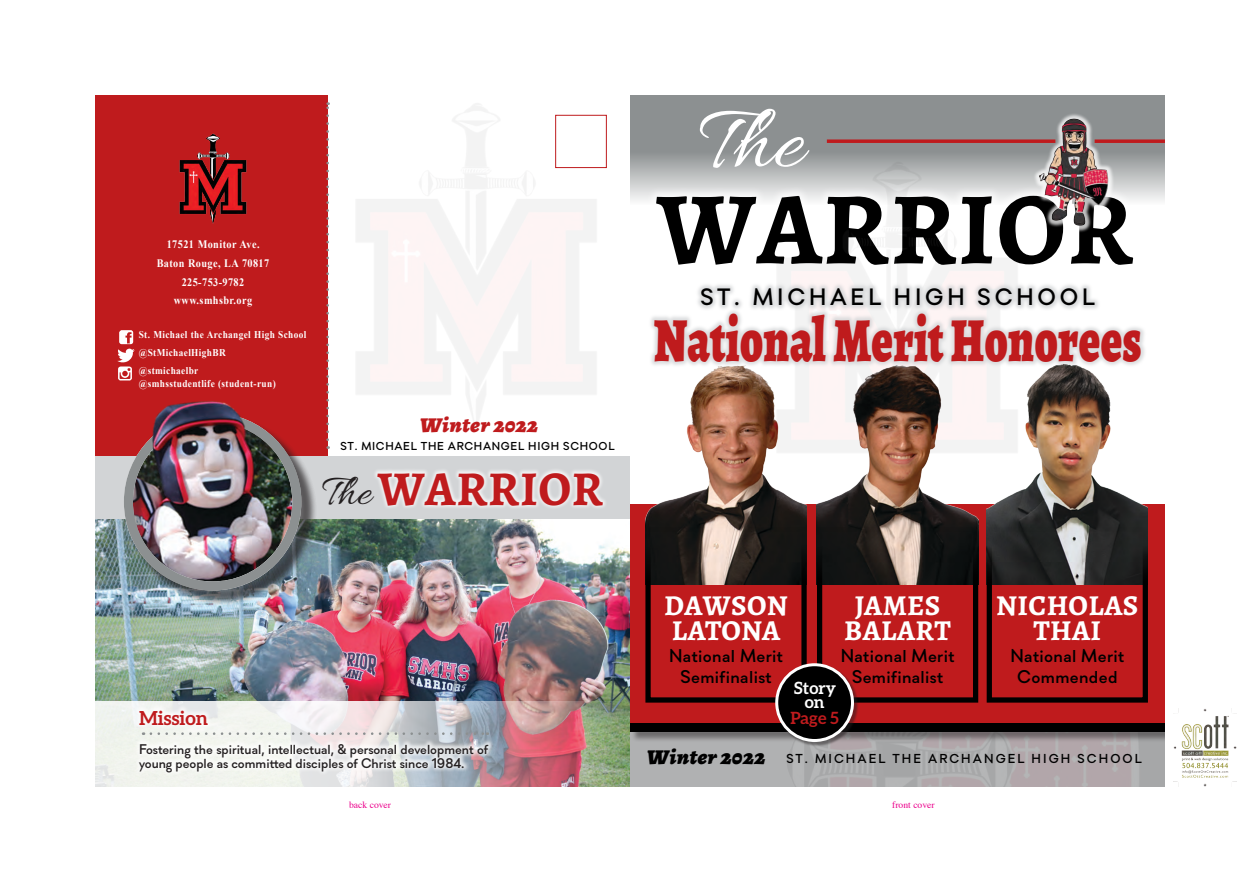
<style>
.page{position:relative;width:1260px;height:882px;background:#fff}
.page>*{position:absolute;margin:0;border:0;box-sizing:border-box;transform-origin:0 0}
.t1{font:700 102.99px "Alegreya";letter-spacing:.01em;color:#000}
.t2{font:93.8px "Allura";color:#fff}
.t3{font:900 63.26px "Alegreya";letter-spacing:.01em;color:#bf1b1d;scale:.71 1}
.t4{font:700 48.74px "Alegreya";letter-spacing:.01em;color:#bf1b1d}
.t5{font:44.36px "Allura";color:#231f20}
.t6{font:700 28.88px "Alegreya";letter-spacing:.01em;color:#fff}
.t7{font:500 23.62px "Soin Sans Pro";letter-spacing:.16em;color:#000}
.t8{font:italic 900 21.26px "Alegreya";letter-spacing:.02em;color:#bf1b1d;scale:1.07 1}
.t9{font:italic 900 21.26px "Alegreya";letter-spacing:.02em;color:#000;scale:1.07 1}
.t10{font:700 19.34px "Aleo";color:#bf1b1d}
.t11{font:500 18.38px "Soin Sans Pro";letter-spacing:.02em;color:#000}
.t12{font:700 16.89px "Aleo";color:#fff}
.t13{font:700 16.89px "Aleo";color:#bf1b1d}
.t14{font:500 14px/14px "Soin Sans Pro";color:#231f20}
.t15{font:500 12.95px "Soin Sans Pro";letter-spacing:.16em;color:#000}
.t16{font:500 11.46px "Soin Sans Pro";letter-spacing:.06em;color:#000}
.t17{font:700 11.38px "Times New Roman";letter-spacing:.04em;color:#fff;scale:.9 1}
.t18{font:700 10.33px "Times New Roman";letter-spacing:.04em;color:#fff;scale:.9 1}
.t19{font:9.62px "Times";color:#ec008c}
</style>
<div class="page">
<img style="left:95px;top:519px;width:535px;height:182px">
<div style="left:79px;top:79px;width:249px;height:378px;background:#bf1b1d"></div>
<svg style="left:326px;top:102px;width:3px;height:338px"></svg>
<img style="left:179px;top:134px;width:68px;height:90px">
<svg style="left:119px;top:330px;width:2px;height:12px"></svg>
<img style="left:118px;top:369px;width:14px;height:12px">
<img style="left:117px;top:342px;width:18px;height:27px">
<div style="left:555px;top:115px;width:52px;height:53px;border:1px solid #bf1b1d"></div>
<img style="left:95px;top:701px;width:535px;height:86px">
<div style="left:134px;top:704px;width:360px;height:74px;background:#fff;opacity:.75"></div>
<svg style="left:151px;top:732px;width:337px;height:3px"></svg>
<div style="left:87px;top:456px;width:543px;height:63px;background:#d2d4d6"></div>
<div style="left:372px;top:467px;width:236px;height:43px;background:#fff;opacity:.75"></div>
<div style="left:630px;top:504px;width:551px;height:247px;background:#bf1b1d"></div>
<svg style="left:630px;top:95px;width:535px;height:106px;background:#949899"></svg>
<img style="left:630px;top:732px;width:536px;height:55px">
<div style="left:631px;top:725px;width:561px;height:18px;background:#231f20;opacity:.49"></div>
<div style="left:630px;top:723px;width:551px;height:9px;background:#000"></div>
<div style="left:645px;top:185px;width:499px;height:91px;background:#fff"></div>
<svg style="left:827px;top:139px;width:206px;height:4px"></svg>
<svg style="left:1116px;top:139px;width:49px;height:4px"></svg>
<img style="left:1033px;top:112px;width:83px;height:114px">
<img style="left:768px;top:160px;width:252px;height:292px">
<div style="left:648px;top:308px;width:499px;height:60px;background:#d2d4d6;opacity:.75"></div>
<div style="left:695px;top:282px;width:406px;height:29px;background:#d2d4d6;opacity:.75"></div>
<img style="left:645px;top:348px;width:162px;height:236px">
<img style="left:817px;top:348px;width:161px;height:236px">
<img style="left:987px;top:348px;width:161px;height:236px">
<div style="left:645px;top:527px;width:162px;height:176px;border:5px solid #000"></div>
<div style="left:817px;top:527px;width:161px;height:176px;border:5px solid #000"></div>
<div style="left:987px;top:527px;width:161px;height:176px;border:5px solid #000"></div>
<div style="left:776px;top:664px;width:83px;height:83px;background:#231f20;opacity:.49"></div>
<div style="left:777px;top:665px;width:76px;height:76px;background:#000;border-radius:50%"></div>
<div style="left:775px;top:663px;width:79px;height:79px;border:3px solid #fff;border-radius:50%"></div>
<div style="left:126px;top:415px;width:191px;height:191px;background:#231f20;opacity:.49"></div>
<div style="left:124px;top:413px;width:177px;height:178px;border:9px solid #8c9091;border-radius:50%"></div>
<img style="left:132px;top:401px;width:134px;height:165px">
<div style="left:55px;top:39px;width:1166px;height:55px;background:#fff"></div>
<div style="left:39px;top:84px;width:55px;height:722px;background:#fff"></div>
<div style="left:1166px;top:63px;width:55px;height:772px;background:#fff"></div>
<img style="left:1173px;top:709px;width:63px;height:77px">
<p class="t17" style="left:167px;top:236px;width:105px">17521 Monitor Ave.</p>
<p class="t17" style="left:157px;top:255px;width:127px">Baton Rouge, LA 70817</p>
<p class="t17" style="left:182px;top:274px;width:71px">225-753-9782</p>
<p class="t17" style="left:174px;top:293px;width:89px">www.smhsbr.org</p>
<p class="t18" style="left:139px;top:328px;width:188px">St. Michael the Archangel High School</p>
<p class="t18" style="left:139px;top:346px;width:98px">@StMichaelHighBR</p>
<p class="t18" style="left:139px;top:363px;width:68px">@stmichaelbr</p>
<p class="t18" style="left:139px;top:377px;width:154px">@smhsstudentlife (student-run)</p>
<p class="t8" style="left:420px;top:411px;width:112px">Winter 2022</p>
<p class="t16" style="left:341px;top:439px;width:276px">ST. MICHAEL THE ARCHANGEL HIGH SCHOOL</p>
<p class="t5" style="left:322px;top:467px;width:51px">The</p>
<p class="t4" style="left:378px;top:457px;width:227px">WARRIOR</p>
<p class="t2" style="left:699px;top:89px;width:106px">The</p>
<p class="t1" style="left:657px;top:163px;width:478px">WARRIOR</p>
<p class="t7" style="left:701px;top:283px;width:396px">ST. MICHAEL HIGH SCHOOL</p>
<p class="t3" style="left:654px;top:297px;width:689px">National Merit Honorees</p>
<p class="t10" style="left:139px;top:707px;width:71px">Mission</p>
<p class="t14" style="left:139px;top:742px;width:351px">Fostering the spiritual, intellectual, &amp; personal development of young people as committed disciples of Christ since 1984.</p>
<p class="t6" style="left:664px;top:587px;width:125px">DAWSON</p>
<p class="t6" style="left:672px;top:612px;width:110px">LATONA</p>
<p class="t11" style="left:669px;top:644px;width:115px">National Merit</p>
<p class="t11" style="left:681px;top:666px;width:93px">Semifinalist</p>
<p class="t6" style="left:855px;top:587px;width:87px">JAMES</p>
<p class="t6" style="left:844px;top:612px;width:108px">BALART</p>
<p class="t11" style="left:841px;top:644px;width:115px">National Merit</p>
<p class="t11" style="left:852px;top:666px;width:93px">Semifinalist</p>
<p class="t12" style="left:794px;top:678px;width:44px">Story</p>
<p class="t12" style="left:805px;top:692px;width:21px">on</p>
<p class="t13" style="left:791px;top:708px;width:50px">Page 5</p>
<p class="t6" style="left:996px;top:587px;width:144px">NICHOLAS</p>
<p class="t6" style="left:1033px;top:612px;width:69px">THAI</p>
<p class="t11" style="left:1010px;top:644px;width:115px">National Merit</p>
<p class="t11" style="left:1017px;top:666px;width:102px">Commended</p>
<p class="t9" style="left:647px;top:743px;width:112px">Winter 2022</p>
<p class="t15" style="left:786px;top:751px;width:357px">ST. MICHAEL THE ARCHANGEL HIGH SCHOOL</p>
<p class="t19" style="left:349px;top:795px;width:43px">back cover</p>
<p class="t19" style="left:892px;top:795px;width:44px">front cover</p>
</div>
